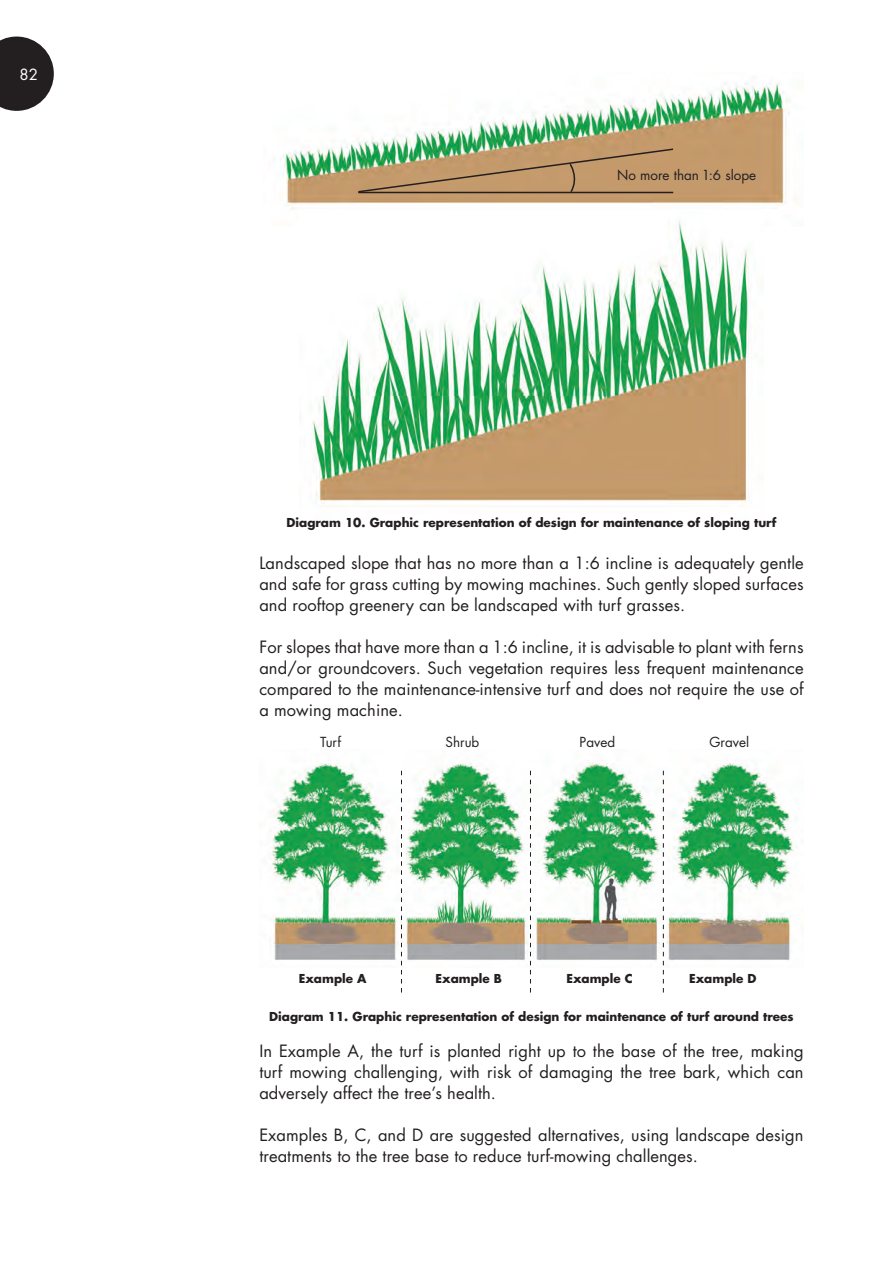
<style>
.page{position:relative;width:893px;height:1263px;background:#fff}
.page>*{position:absolute;margin:0;border:0;box-sizing:border-box;transform-origin:0 0}
.t1{font:16.5px/21px "Futura";letter-spacing:.005em;color:#231f20;text-align:justify}
.t2{font:15px "Futura";color:#fff}
.t3{font:13.5px "Futura";color:#231f20}
.t4{font:700 12px "Futura";color:#231f20}
</style>
<div class="page">
<svg style="left:0;top:37px;width:54px;height:74px;background:#464243"></svg>
<img style="left:283px;top:82px;width:513px;height:127px">
<svg style="left:357px;top:148px;width:318px;height:46px;background:#ad9468"></svg>
<img style="left:264px;top:760px;width:533px;height:206px">
<svg style="left:401px;top:771px;width:1px;height:221px"></svg>
<svg style="left:530px;top:771px;width:1px;height:221px"></svg>
<svg style="left:663px;top:771px;width:1px;height:221px"></svg>
<img style="left:299px;top:220px;width:453px;height:287px">
<p class="t2" style="left:19px;top:64px;width:20px">82</p>
<p class="t3" style="left:617px;top:165px;width:141px">No more than 1:6 slope</p>
<p class="t4" style="left:286px;top:514px;width:491px">Diagram 10. Graphic representation of design for maintenance of sloping turf</p>
<p class="t1" style="left:259px;top:552px;width:546px">Landscaped slope that has no more than a 1:6 incline is adequately gentle and safe for grass cutting by mowing machines. Such gently sloped surfaces and rooftop greenery can be landscaped with turf grasses.</p>
<p class="t1" style="left:259px;top:636px;width:546px">For slopes that have more than a 1:6 incline, it is advisable to plant with ferns and/or groundcovers. Such vegetation requires less frequent maintenance compared to the maintenance-intensive turf and does not require the use of a mowing machine.</p>
<p class="t3" style="left:320px;top:733px;width:22px">Turf</p>
<p class="t3" style="left:445px;top:733px;width:35px">Shrub</p>
<p class="t3" style="left:580px;top:733px;width:37px">Paved</p>
<p class="t3" style="left:709px;top:733px;width:41px">Gravel</p>
<p class="t4" style="left:299px;top:970px;width:69px">Example A</p>
<p class="t4" style="left:435px;top:970px;width:68px">Example B</p>
<p class="t4" style="left:566px;top:970px;width:68px">Example C</p>
<p class="t4" style="left:689px;top:970px;width:69px">Example D</p>
<p class="t4" style="left:269px;top:1008px;width:526px">Diagram 11. Graphic representation of design for maintenance of turf around trees</p>
<p class="t1" style="left:259px;top:1040px;width:546px">In Example A, the turf is planted right up to the base of the tree, making turf mowing challenging, with risk of damaging the tree bark, which can adversely affect the tree’s health.</p>
<p class="t1" style="left:259px;top:1124px;width:546px">Examples B, C, and D are suggested alternatives, using landscape design treatments to the tree base to reduce turf-mowing challenges.</p>
</div>
